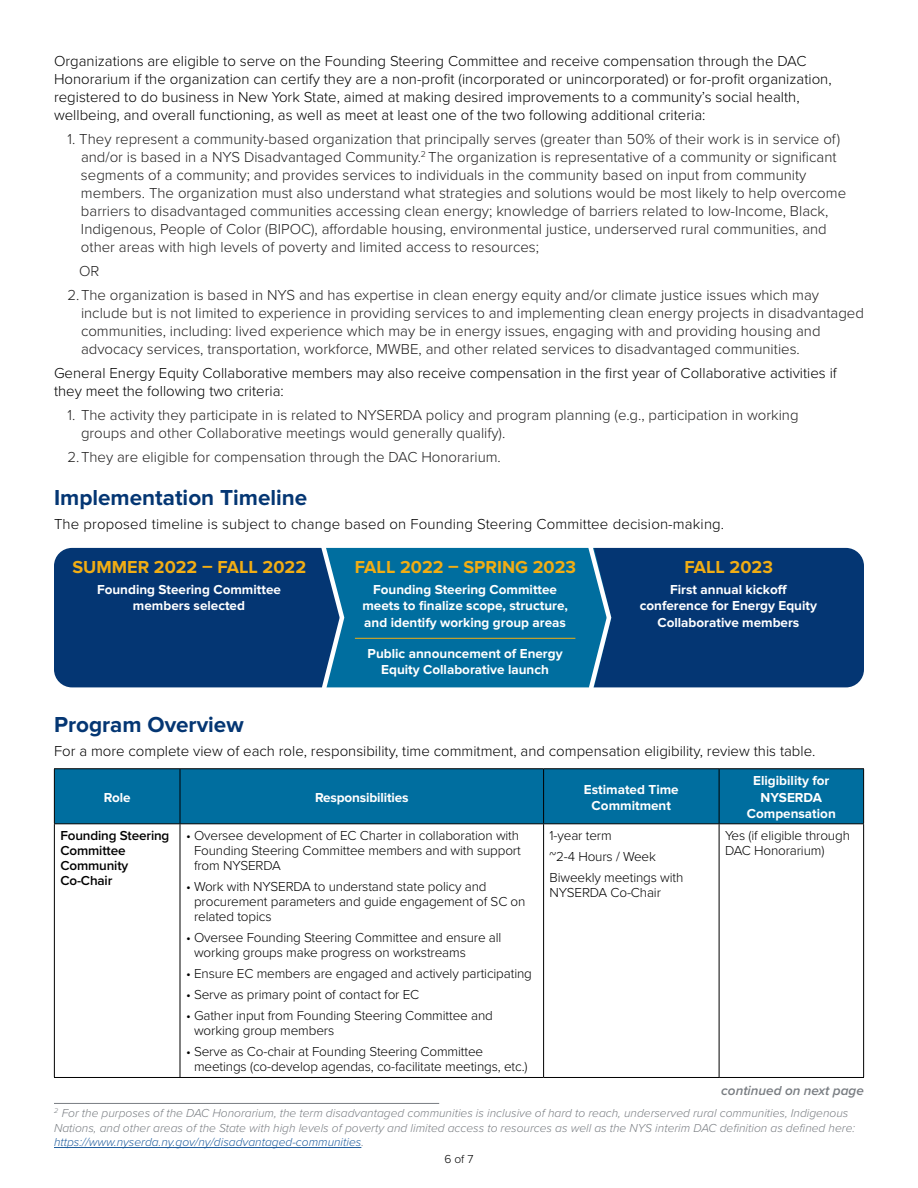
<style>
.page{position:relative;width:918px;height:1188px;background:#fff}
.page>*{position:absolute;margin:0;border:0;box-sizing:border-box;transform-origin:0 0}
.t1{font:700 22.5px "Proxima Nova";color:#043673}
.t2{font:700 18px "Proxima Nova";color:#f1ad14}
.t3{font:300 15px/18px "Proxima Nova";color:#222121}
.t4{font:300 15px/18px "Proxima Nova";color:#000}
.t5{font:300 13.5px/15px "Proxima Nova";letter-spacing:-.01em;color:#000}
.t6{font:700 13.5px/16.2px "Proxima Nova";color:#fff;text-align:center}
.t7{font:600 13.5px/15px "Proxima Nova";letter-spacing:-.01em;color:#000}
.t8{font:italic 600 13.5px "Proxima Nova";color:#797d82}
.t9{font:italic 300 12px/14.4px "Proxima Nova";color:#797d82}
.t10{font:300 12px "Proxima Nova";color:#000}
.s1{color:#215e9e}
</style>
<div class="page">
<svg style="left:54px;top:547px;width:810px;height:141px;background:#094c84"></svg>
<div style="left:55px;top:769px;width:808px;height:54px;background:#006e9f"></div>
<hr style="left:54px;top:768px;width:126px;height:1px;background:#000">
<hr style="left:54px;top:769px;width:1px;height:54px;background:#000">
<hr style="left:180px;top:768px;width:364px;height:1px;background:#000">
<hr style="left:180px;top:769px;width:1px;height:54px;background:#000">
<hr style="left:544px;top:768px;width:175px;height:1px;background:#000">
<hr style="left:543px;top:769px;width:1px;height:54px;background:#000">
<hr style="left:719px;top:768px;width:145px;height:1px;background:#000">
<hr style="left:719px;top:769px;width:1px;height:54px;background:#000">
<hr style="left:863px;top:769px;width:1px;height:54px;background:#000">
<hr style="left:54px;top:823px;width:126px;height:1px;background:#000">
<hr style="left:54px;top:824px;width:1px;height:253px;background:#000">
<hr style="left:180px;top:823px;width:364px;height:1px;background:#000">
<hr style="left:180px;top:824px;width:1px;height:253px;background:#000">
<hr style="left:544px;top:823px;width:175px;height:1px;background:#000">
<hr style="left:543px;top:824px;width:1px;height:253px;background:#000">
<hr style="left:719px;top:823px;width:145px;height:1px;background:#000">
<hr style="left:719px;top:824px;width:1px;height:253px;background:#000">
<hr style="left:863px;top:824px;width:1px;height:253px;background:#000">
<hr style="left:54px;top:1077px;width:126px;height:1px;background:#000">
<hr style="left:180px;top:1077px;width:364px;height:1px;background:#000">
<hr style="left:544px;top:1077px;width:175px;height:1px;background:#000">
<hr style="left:719px;top:1077px;width:145px;height:1px;background:#000">
<hr style="left:54px;top:1103px;width:385px;height:1px;background:#797d82">
<hr style="left:54px;top:1147px;width:307px;height:1px;background:#215e9e">
<p class="t4" style="left:54px;top:51px;width:779px">Organizations are eligible to serve on the Founding Steering Committee and receive compensation through the DAC Honorarium if the organization can certify they are a non-profit (incorporated or unincorporated) or for-profit organization, registered to do business in New York State, aimed at making desired improvements to a community’s social health, wellbeing, and overall functioning, as well as meet at least one of the two following additional criteria:</p>
<p class="t3" style="left:81px;top:129px;width:767px;text-indent:-13px">1. They represent a community-based organization that principally serves (greater than 50% of their work is in service of) and/or is based in a NYS Disadvantaged Community.<sup>2</sup> The organization is representative of a community or significant segments of a community; and provides services to individuals in the community based on input from community members. The organization must also understand what strategies and solutions would be most likely to help overcome barriers to disadvantaged communities accessing clean energy; knowledge of barriers related to low-Income, Black, Indigenous, People of Color (BIPOC), affordable housing, environmental justice, underserved rural communities, and other areas with high levels of poverty and limited access to resources;</p>
<p class="t3" style="left:68px;top:258px;width:753px;line-height:24px;text-indent:12px">OR<br>2.The organization is based in NYS and has expertise in clean energy equity and/or climate justice issues which may</p>
<p class="t3" style="left:81px;top:303px;width:785px">include but is not limited to experience in providing services to and implementing clean energy projects in disadvantaged communities, including: lived experience which may be in energy issues, engaging with and providing housing and advocacy services, transportation, workforce, MWBE, and other related services to disadvantaged communities.</p>
<p class="t4" style="left:54px;top:363px;width:784px">General Energy Equity Collaborative members may also receive compensation in the first year of Collaborative activities if they meet the following two criteria:</p>
<p class="t3" style="left:81px;top:405px;width:719px;text-indent:-14px">1. The activity they participate in is related to NYSERDA policy and program planning (e.g., participation in working groups and other Collaborative meetings would generally qualify).</p>
<p class="t3" style="left:68px;top:447px;width:435px">2.They are eligible for compensation through the DAC Honorarium.</p>
<h1 class="t1" style="left:54px;top:485px;width:255px">Implementation Timeline</h1>
<p class="t4" style="left:54px;top:515px;width:672px">The proposed timeline is subject to change based on Founding Steering Committee decision-making.</p>
<p class="t2" style="left:72px;top:557px;width:235px">SUMMER 2022 – FALL 2022</p>
<p class="t6" style="left:97px;top:582px;width:185px">Founding Steering Committee members selected</p>
<p class="t2" style="left:355px;top:557px;width:223px">FALL 2022 – SPRING 2023</p>
<p class="t6" style="left:362px;top:582px;width:207px">Founding Steering Committee meets to finalize scope, structure, and identify working group areas</p>
<p class="t6" style="left:368px;top:646px;width:196px">Public announcement of Energy<br>Equity Collaborative launch</p>
<p class="t2" style="left:684px;top:557px;width:90px">FALL 2023</p>
<p class="t6" style="left:640px;top:582px;width:179px">First annual kickoff conference for Energy Equity<br>Collaborative members</p>
<h1 class="t1" style="left:54px;top:712px;width:191px">Program Overview</h1>
<p class="t4" style="left:54px;top:742px;width:763px">For a more complete view of each role, responsibility, time commitment, and compensation eligibility, review this table.</p>
<p class="t6" style="left:104px;top:789px;width:28px">Role</p>
<p class="t6" style="left:315px;top:789px;width:95px">Responsibilities</p>
<p class="t6" style="left:584px;top:781px;width:96px">Estimated Time<br>Commitment</p>
<p class="t6" style="left:747px;top:773px;width:90px">Eligibility for<br>NYSERDA<br>Compensation</p>
<p class="t7" style="left:60px;top:828px;width:111px">Founding Steering<br>Committee<br>Community<br>Co-Chair</p>
<p class="t5" style="left:194px;top:828px;width:328px;text-align:justify;text-indent:-8px">• Oversee development of EC Charter in collaboration with Founding Steering Committee members and with support from NYSERDA</p>
<p class="t5" style="left:194px;top:879px;width:333px;text-indent:-8px">• Work with NYSERDA to understand state policy and procurement parameters and guide engagement of SC on related topics</p>
<p class="t5" style="left:194px;top:930px;width:309px;text-indent:-8px">• Oversee Founding Steering Committee and ensure all working groups make progress on workstreams</p>
<p class="t5" style="left:186px;top:966px;width:347px">• Ensure EC members are engaged and actively participating</p>
<p class="t5" style="left:186px;top:987px;width:235px">• Serve as primary point of contact for EC</p>
<p class="t5" style="left:194px;top:1008px;width:300px;text-indent:-8px">• Gather input from Founding Steering Committee and working group members</p>
<p class="t5" style="left:194px;top:1044px;width:335px;text-indent:-8px">• Serve as Co-chair at Founding Steering Committee meetings (co-develop agendas, co-facilitate meetings, etc.)</p>
<p class="t5" style="left:725px;top:828px;width:126px">Yes (if eligible through<br>DAC Honorarium)</p>
<p class="t5" style="left:550px;top:825px;width:135px;line-height:21px">1-year term<br>~2-4 Hours / Week<br>Biweekly meetings with</p>
<p class="t5" style="left:550px;top:885px;width:113px">NYSERDA Co-Chair</p>
<p class="t8" style="left:721px;top:1081px;width:144px">continued on next page</p>
<p class="t9" style="left:54px;top:1105px;width:803px"><sup>2</sup> For the purposes of the DAC Honorarium, the term disadvantaged communities is inclusive of hard to reach, underserved rural communities, Indigenous<br>Nations, and other areas of the State with high levels of poverty and limited access to resources as well as the NYS interim DAC definition as defined here: <span class="s1">https://www.nyserda.ny.gov/ny/disadvantaged-communities</span>.</p>
<p class="t10" style="left:444px;top:1150px;width:31px">6 of 7</p>
</div>
